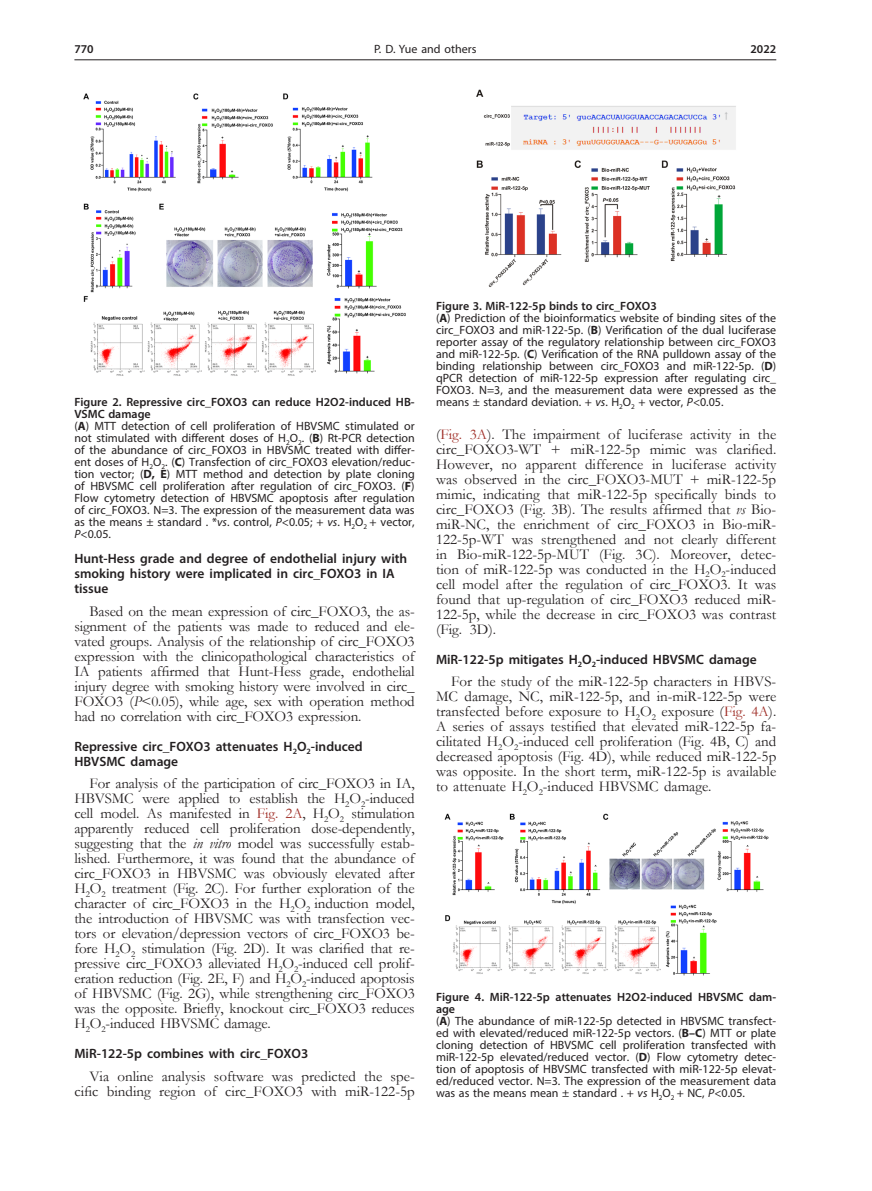
<style>
.page{position:relative;width:872px;height:1191px;background:#fff}
.page>*{position:absolute;margin:0;border:0;box-sizing:border-box;transform-origin:0 0}
.Body_tekst{font:15px/15px "Garamond";color:#231f20;text-align:justify}
.Tytul_2{font:600 13.5px/15px "Myriad Pro";color:#231f20}
.Figure_1{font:12px/12px "Myriad Pro";color:#231f20;text-align:justify}
.Figure{font:600 12px/12px "Myriad Pro";color:#231f20}
.s1{font-weight:700}
.s2{font-style:italic}
.s3{color:#9f2d26}
</style>
<div class="page">
<hr style="left:74px;top:59px;width:702px;height:1px;background:#231f20">
<img style="left:83px;top:93px;width:323px;height:283px">
<img style="left:476px;top:89px;width:260px;height:198px">
<img style="left:444px;top:813px;width:325px;height:163px">
<p class="Figure" style="left:74px;top:43px;width:21px">770</p>
<p class="Figure_1" style="left:374px;top:43px;width:104px">P. D. Yue and others</p>
<p class="Figure" style="left:750px;top:43px;width:27px">2022</p>
<p class="Figure" style="left:74px;top:396px;width:342px">Figure 2. Repressive circ_FOXO3 can reduce H2O2-induced HB-<br>VSMC damage</p>
<p class="Figure_1" style="left:74px;top:420px;width:342px">(<span class="s1">A</span>) MTT detection of cell proliferation of HBVSMC stimulated or not stimulated with different doses of H<sub>2</sub>O<sub>2</sub>. (<span class="s1">B</span>) Rt-PCR detection of the abundance of circ_FOXO3 in HBVSMC treated with differ&shy;ent doses of H<sub>2</sub>O<sub>2</sub>. (<span class="s1">C</span>) Transfection of circ_FOXO3 elevation/reduc&shy;tion vector; (<span class="s1">D, E</span>) MTT method and detection by plate cloning of HBVSMC cell proliferation after regulation of circ_FOXO3. (<span class="s1">F</span>)<br>Flow cytometry detection of HBVSMC apoptosis after regulation of circ_FOXO3. N=3. The expression of the measurement data was as the means ± standard . *<span class="s2">vs</span>. control, <span class="s2">P</span>&lt;0.05; + <span class="s2">vs</span>. H<sub>2</sub>O<sub>2</sub> + vector, <span class="s2">P</span>&lt;0.05.</p>
<p class="Tytul_2" style="left:74px;top:551px;width:334px">Hunt-Hess grade and degree of endothelial injury with smoking history were implicated in circ_FOXO3 in IA tissue</p>
<p class="Body_tekst" style="left:74px;top:603px;width:342px;text-indent:15px">Based on the mean expression of circ_FOXO3, the as&shy;signment of the patients was made to reduced and ele&shy;vated groups. Analysis of the relationship of circ_FOXO3 expression with the clinicopathological characteristics of IA patients affirmed that Hunt-Hess grade, endothelial injury degree with smoking history were involved in circ_ FOXO3 (<span class="s2">P</span>&lt;0.05), while age, sex with operation method had no correlation with circ_FOXO3 expression.</p>
<p class="Tytul_2" style="left:74px;top:738px;width:290px">Repressive circ_FOXO3 attenuates H<sub>2</sub>O<sub>2</sub>-induced<br>HBVSMC damage</p>
<p class="Body_tekst" style="left:74px;top:775px;width:342px;text-indent:15px">For analysis of the participation of circ_FOXO3 in IA, HBVSMC were applied to establish the H<sub>2</sub>O<sub>2</sub>-induced cell model. As manifested in <span class="s3">Fig. 2A</span>, H<sub>2</sub>O<sub>2</sub> stimulation apparently reduced cell proliferation dose-dependently, suggesting that the <span class="s2">in vitro</span> model was successfully estab&shy;lished. Furthermore, it was found that the abundance of circ_FOXO3 in HBVSMC was obviously elevated after H<sub>2</sub>O<sub>2</sub> treatment (Fig. 2C). For further exploration of the character of circ_FOXO3 in the H<sub>2</sub>O<sub>2</sub> induction model, the introduction of HBVSMC was with transfection vec&shy;tors or elevation/depression vectors of circ_FOXO3 be&shy;fore H<sub>2</sub>O<sub>2</sub> stimulation (Fig. 2D). It was clarified that re&shy;pressive circ_FOXO3 alleviated H<sub>2</sub>O<sub>2</sub>-induced cell prolif&shy;eration reduction (Fig. 2E, F) and H<sub>2</sub>O<sub>2</sub>-induced apoptosis of HBVSMC (Fig. 2G), while strengthening circ_FOXO3 was the opposite. Briefly, knockout circ_FOXO3 reduces H<sub>2</sub>O<sub>2</sub>-induced HBVSMC damage.</p>
<p class="Tytul_2" style="left:74px;top:1046px;width:235px">MiR-122-5p combines with circ_FOXO3</p>
<p class="Body_tekst" style="left:74px;top:1068px;width:342px;text-align:right">Via online analysis software was predicted the spe&shy;cific binding region of circ_FOXO3 with miR-122-5p</p>
<p class="Figure" style="left:436px;top:300px;width:222px">Figure 3. MiR-122-5p binds to circ_FOXO3</p>
<p class="Figure_1" style="left:436px;top:312px;width:342px">(<span class="s1">A</span>) Prediction of the bioinformatics website of binding sites of the circ_FOXO3 and miR-122-5p. (<span class="s1">B</span>) Verification of the dual luciferase reporter assay of the regulatory relationship between circ_FOXO3 and miR-122-5p. (<span class="s1">C</span>) Verification of the RNA pulldown assay of the binding relationship between circ_FOXO3 and miR-122-5p. (<span class="s1">D</span>) qPCR detection of miR-122-5p expression after regulating circ_ FOXO3. N=3, and the measurement data were expressed as the means ± standard deviation. + <span class="s2">vs</span>. H<sub>2</sub>O<sub>2</sub> + vector, <span class="s2">P</span>&lt;0.05.</p>
<p class="Body_tekst" style="left:436px;top:426px;width:342px">(<span class="s3">Fig. 3A</span>). The impairment of luciferase activity in the circ_FOXO3-WT + miR-122-5p mimic was clarified.<br>However, no apparent difference in luciferase activity was observed in the circ_FOXO3-MUT + miR-122-5p mimic, indicating that miR-122-5p specifically binds to circ_FOXO3 (Fig. 3B). The results affirmed that <span class="s2">vs</span> Bio&shy;miR-NC, the enrichment of circ_FOXO3 in Bio-miR-122-5p-WT was strengthened and not clearly different in Bio-miR-122-5p-MUT (Fig. 3C). Moreover, detec&shy;tion of miR-122-5p was conducted in the H<sub>2</sub>O<sub>2</sub>-induced cell model after the regulation of circ_FOXO3. It was found that up-regulation of circ_FOXO3 reduced miR-122-5p, while the decrease in circ_FOXO3 was contrast (Fig. 3D).</p>
<p class="Tytul_2" style="left:436px;top:651px;width:322px">MiR-122-5p mitigates H<sub>2</sub>O<sub>2</sub>-induced HBVSMC damage</p>
<p class="Body_tekst" style="left:436px;top:673px;width:342px;text-indent:15px">For the study of the miR-122-5p characters in HBVS-MC damage, NC, miR-122-5p, and in-miR-122-5p were transfected before exposure to H<sub>2</sub>O<sub>2</sub> exposure (<span class="s3">Fig. 4A</span>).<br>A series of assays testified that elevated miR-122-5p fa&shy;cilitated H<sub>2</sub>O<sub>2</sub>-induced cell proliferation (Fig. 4B, C) and decreased apoptosis (Fig. 4D), while reduced miR-122-5p was opposite. In the short term, miR-122-5p is available to attenuate H<sub>2</sub>O<sub>2</sub>-induced HBVSMC damage.</p>
<p class="Figure" style="left:436px;top:990px;width:342px">Figure 4. MiR-122-5p attenuates H2O2-induced HBVSMC dam&shy;age</p>
<p class="Figure_1" style="left:436px;top:1014px;width:342px">(<span class="s1">A</span>) The abundance of miR-122-5p detected in HBVSMC transfect&shy;ed with elevated/reduced miR-122-5p vectors. (<span class="s1">B–C</span>) MTT or plate cloning detection of HBVSMC cell proliferation transfected with miR-122-5p elevated/reduced vector. (<span class="s1">D</span>) Flow cytometry detec&shy;tion of apoptosis of HBVSMC transfected with miR-122-5p elevat&shy;ed/reduced vector. N=3. The expression of the measurement data was as the means mean ± standard . + <span class="s2">vs</span> H<sub>2</sub>O<sub>2</sub> + NC, <span class="s2">P</span>&lt;0.05.</p>
</div>
